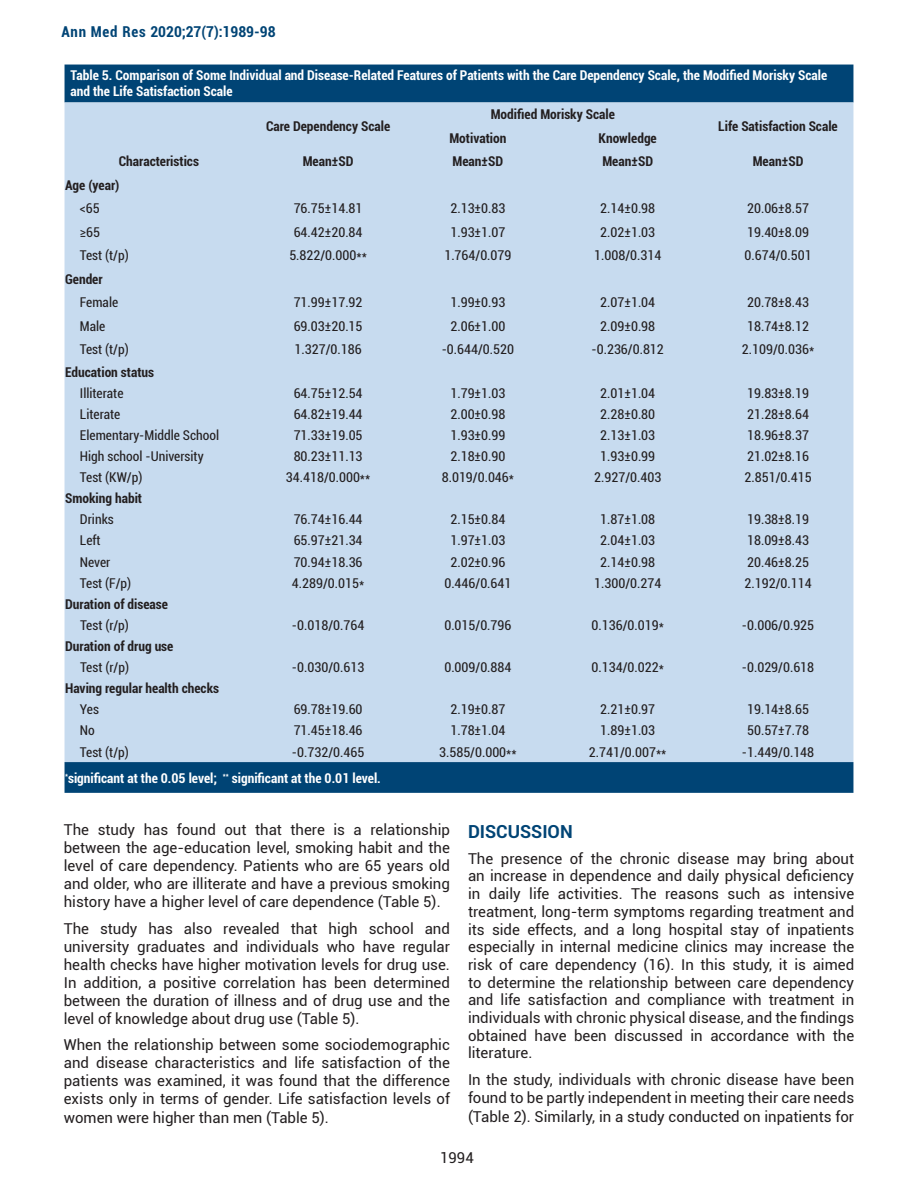
<style>
.page{position:relative;width:918px;height:1188px;background:#fff}
.page>*{position:absolute;margin:0;border:0;box-sizing:border-box;transform-origin:0 0}
.t1{font:700 18px "Roboto";color:#004475}
.t2{font:15px/17.7px "Roboto";color:#231f20;text-align:justify}
.t3{font:700 condensed 15px "Roboto";color:#004475}
.t4{font:condensed 13.5px "Roboto";color:#231f20}
.t5{font:700 condensed 13.5px "Roboto";color:#231f20}
.t6{font:700 condensed 13.5px/16.2px "Roboto";color:#fff}
</style>
<div class="page">
<div style="left:65px;top:65px;width:788px;height:728px;background:#004475"></div>
<div style="left:65px;top:102px;width:788px;height:660px;background:#c7dbef"></div>
<p class="t3" style="left:61px;top:21px;width:216px">Ann Med Res 2020;27(7):1989-98</p>
<p class="t6" style="left:71px;top:67px;width:758px">Table 5. Comparison of Some Individual and Disease-Related Features of Patients with the Care Dependency Scale, the Modified Morisky Scale and the Life Satisfaction Scale</p>
<p class="t5" style="left:266px;top:117px;width:126px">Care Dependency Scale</p>
<p class="t5" style="left:491px;top:105px;width:126px">Modified Morisky Scale</p>
<p class="t5" style="left:718px;top:117px;width:121px">Life Satisfaction Scale</p>
<p class="t5" style="left:449px;top:129px;width:59px">Motivation</p>
<p class="t5" style="left:599px;top:129px;width:60px">Knowledge</p>
<p class="t5" style="left:119px;top:152px;width:82px">Characteristics</p>
<p class="t5" style="left:303px;top:152px;width:52px">Mean±SD</p>
<p class="t5" style="left:453px;top:152px;width:52px">Mean±SD</p>
<p class="t5" style="left:602px;top:152px;width:52px">Mean±SD</p>
<p class="t5" style="left:753px;top:152px;width:52px">Mean±SD</p>
<p class="t5" style="left:65px;top:176px;width:56px">Age (year)</p>
<p class="t4" style="left:80px;top:199px;width:21px">&lt;65</p>
<p class="t4" style="left:294px;top:199px;width:70px">76.75±14.81</p>
<p class="t4" style="left:450px;top:199px;width:56px">2.13±0.83</p>
<p class="t4" style="left:600px;top:199px;width:56px">2.14±0.98</p>
<p class="t4" style="left:747px;top:199px;width:63px">20.06±8.57</p>
<p class="t4" style="left:80px;top:223px;width:22px">≥65</p>
<p class="t4" style="left:294px;top:223px;width:70px">64.42±20.84</p>
<p class="t4" style="left:450px;top:223px;width:56px">1.93±1.07</p>
<p class="t4" style="left:600px;top:223px;width:56px">2.02±1.03</p>
<p class="t4" style="left:747px;top:223px;width:63px">19.40±8.09</p>
<p class="t4" style="left:80px;top:246px;width:50px">Test (t/p)</p>
<p class="t4" style="left:289px;top:246px;width:79px">5.822/0.000**</p>
<p class="t4" style="left:444px;top:246px;width:69px">1.764/0.079</p>
<p class="t4" style="left:594px;top:246px;width:69px">1.008/0.314</p>
<p class="t4" style="left:745px;top:246px;width:69px">0.674/0.501</p>
<p class="t5" style="left:65px;top:269px;width:39px">Gender</p>
<p class="t4" style="left:80px;top:293px;width:40px">Female</p>
<p class="t4" style="left:294px;top:293px;width:70px">71.99±17.92</p>
<p class="t4" style="left:450px;top:293px;width:56px">1.99±0.93</p>
<p class="t4" style="left:600px;top:293px;width:56px">2.07±1.04</p>
<p class="t4" style="left:747px;top:293px;width:63px">20.78±8.43</p>
<p class="t4" style="left:80px;top:317px;width:27px">Male</p>
<p class="t4" style="left:294px;top:317px;width:70px">69.03±20.15</p>
<p class="t4" style="left:450px;top:317px;width:56px">2.06±1.00</p>
<p class="t4" style="left:600px;top:317px;width:56px">2.09±0.98</p>
<p class="t4" style="left:747px;top:317px;width:63px">18.74±8.12</p>
<p class="t4" style="left:80px;top:340px;width:50px">Test (t/p)</p>
<p class="t4" style="left:295px;top:340px;width:69px">1.327/0.186</p>
<p class="t4" style="left:442px;top:340px;width:74px">-0.644/0.520</p>
<p class="t4" style="left:592px;top:340px;width:74px">-0.236/0.812</p>
<p class="t4" style="left:742px;top:340px;width:74px">2.109/0.036*</p>
<p class="t5" style="left:65px;top:362px;width:90px">Education status</p>
<p class="t4" style="left:80px;top:383px;width:45px">Illiterate</p>
<p class="t4" style="left:294px;top:383px;width:70px">64.75±12.54</p>
<p class="t4" style="left:450px;top:383px;width:56px">1.79±1.03</p>
<p class="t4" style="left:600px;top:383px;width:56px">2.01±1.04</p>
<p class="t4" style="left:747px;top:383px;width:63px">19.83±8.19</p>
<p class="t4" style="left:80px;top:405px;width:42px">Literate</p>
<p class="t4" style="left:294px;top:405px;width:70px">64.82±19.44</p>
<p class="t4" style="left:450px;top:405px;width:56px">2.00±0.98</p>
<p class="t4" style="left:600px;top:405px;width:56px">2.28±0.80</p>
<p class="t4" style="left:747px;top:405px;width:63px">21.28±8.64</p>
<p class="t4" style="left:80px;top:426px;width:141px">Elementary-Middle School</p>
<p class="t4" style="left:294px;top:426px;width:70px">71.33±19.05</p>
<p class="t4" style="left:450px;top:426px;width:56px">1.93±0.99</p>
<p class="t4" style="left:600px;top:426px;width:56px">2.13±1.03</p>
<p class="t4" style="left:747px;top:426px;width:63px">18.96±8.37</p>
<p class="t4" style="left:80px;top:447px;width:125px">High school -University</p>
<p class="t4" style="left:294px;top:447px;width:70px">80.23±11.13</p>
<p class="t4" style="left:450px;top:447px;width:56px">2.18±0.90</p>
<p class="t4" style="left:600px;top:447px;width:56px">1.93±0.99</p>
<p class="t4" style="left:747px;top:447px;width:63px">21.02±8.16</p>
<p class="t4" style="left:80px;top:468px;width:64px">Test (KW/p)</p>
<p class="t4" style="left:286px;top:468px;width:86px">34.418/0.000**</p>
<p class="t4" style="left:442px;top:468px;width:74px">8.019/0.046*</p>
<p class="t4" style="left:594px;top:468px;width:69px">2.927/0.403</p>
<p class="t4" style="left:745px;top:468px;width:69px">2.851/0.415</p>
<p class="t5" style="left:65px;top:489px;width:79px">Smoking habit</p>
<p class="t4" style="left:80px;top:510px;width:35px">Drinks</p>
<p class="t4" style="left:294px;top:510px;width:70px">76.74±16.44</p>
<p class="t4" style="left:450px;top:510px;width:56px">2.15±0.84</p>
<p class="t4" style="left:600px;top:510px;width:56px">1.87±1.08</p>
<p class="t4" style="left:747px;top:510px;width:63px">19.38±8.19</p>
<p class="t4" style="left:80px;top:531px;width:22px">Left</p>
<p class="t4" style="left:294px;top:531px;width:70px">65.97±21.34</p>
<p class="t4" style="left:450px;top:531px;width:56px">1.97±1.03</p>
<p class="t4" style="left:600px;top:531px;width:56px">2.04±1.03</p>
<p class="t4" style="left:747px;top:531px;width:63px">18.09±8.43</p>
<p class="t4" style="left:80px;top:552px;width:32px">Never</p>
<p class="t4" style="left:294px;top:552px;width:70px">70.94±18.36</p>
<p class="t4" style="left:450px;top:552px;width:56px">2.02±0.96</p>
<p class="t4" style="left:600px;top:552px;width:56px">2.14±0.98</p>
<p class="t4" style="left:747px;top:552px;width:63px">20.46±8.25</p>
<p class="t4" style="left:80px;top:573px;width:53px">Test (F/p)</p>
<p class="t4" style="left:292px;top:573px;width:74px">4.289/0.015*</p>
<p class="t4" style="left:444px;top:573px;width:69px">0.446/0.641</p>
<p class="t4" style="left:594px;top:573px;width:69px">1.300/0.274</p>
<p class="t4" style="left:745px;top:573px;width:69px">2.192/0.114</p>
<p class="t5" style="left:65px;top:594px;width:104px">Duration of disease</p>
<p class="t4" style="left:80px;top:616px;width:50px">Test (r/p)</p>
<p class="t4" style="left:292px;top:616px;width:74px">-0.018/0.764</p>
<p class="t4" style="left:444px;top:616px;width:69px">0.015/0.796</p>
<p class="t4" style="left:592px;top:616px;width:74px">0.136/0.019*</p>
<p class="t4" style="left:742px;top:616px;width:74px">-0.006/0.925</p>
<p class="t5" style="left:65px;top:637px;width:110px">Duration of drug use</p>
<p class="t4" style="left:80px;top:658px;width:50px">Test (r/p)</p>
<p class="t4" style="left:292px;top:658px;width:74px">-0.030/0.613</p>
<p class="t4" style="left:444px;top:658px;width:69px">0.009/0.884</p>
<p class="t4" style="left:592px;top:658px;width:74px">0.134/0.022*</p>
<p class="t4" style="left:742px;top:658px;width:74px">-0.029/0.618</p>
<p class="t5" style="left:65px;top:679px;width:155px">Having regular health checks</p>
<p class="t4" style="left:80px;top:700px;width:21px">Yes</p>
<p class="t4" style="left:294px;top:700px;width:70px">69.78±19.60</p>
<p class="t4" style="left:450px;top:700px;width:56px">2.19±0.87</p>
<p class="t4" style="left:600px;top:700px;width:56px">2.21±0.97</p>
<p class="t4" style="left:747px;top:700px;width:63px">19.14±8.65</p>
<p class="t4" style="left:80px;top:721px;width:16px">No</p>
<p class="t4" style="left:294px;top:721px;width:70px">71.45±18.46</p>
<p class="t4" style="left:450px;top:721px;width:56px">1.78±1.04</p>
<p class="t4" style="left:600px;top:721px;width:56px">1.89±1.03</p>
<p class="t4" style="left:747px;top:721px;width:63px">50.57±7.78</p>
<p class="t4" style="left:80px;top:742px;width:50px">Test (t/p)</p>
<p class="t4" style="left:292px;top:742px;width:74px">-0.732/0.465</p>
<p class="t4" style="left:439px;top:742px;width:79px">3.585/0.000**</p>
<p class="t4" style="left:589px;top:742px;width:79px">2.741/0.007**</p>
<p class="t4" style="left:742px;top:742px;width:74px">-1.449/0.148</p>
<p class="t6" style="left:65px;top:769px;width:317px"><sup>*</sup>significant at the 0.05 level; <sup>**</sup> significant at the 0.01 level.</p>
<p class="t2" style="left:64px;top:820px;width:388px">The study has found out that there is a relationship between the age-education level, smoking habit and the level of care dependency. Patients who are 65 years old and older, who are illiterate and have a previous smoking history have a higher level of care dependence (Table 5).</p>
<p class="t2" style="left:64px;top:919px;width:388px">The study has also revealed that high school and university graduates and individuals who have regular health checks have higher motivation levels for drug use.<br>In addition, a positive correlation has been determined between the duration of illness and of drug use and the level of knowledge about drug use (Table 5).</p>
<p class="t2" style="left:64px;top:1035px;width:388px;line-height:18.1px">When the relationship between some sociodemographic and disease characteristics and life satisfaction of the patients was examined, it was found that the difference exists only in terms of gender. Life satisfaction levels of women were higher than men (Table 5).</p>
<p class="t1" style="left:468px;top:818px;width:106px">DISCUSSION</p>
<p class="t2" style="left:468px;top:849px;width:388px">The presence of the chronic disease may bring about an increase in dependence and daily physical deficiency in daily life activities. The reasons such as intensive treatment, long-term symptoms regarding treatment and its side effects, and a long hospital stay of inpatients especially in internal medicine clinics may increase the risk of care dependency (16). In this study, it is aimed to determine the relationship between care dependency and life satisfaction and compliance with treatment in individuals with chronic physical disease, and the findings obtained have been discussed in accordance with the literature.</p>
<p class="t2" style="left:468px;top:1069px;width:388px;line-height:18.8px">In the study, individuals with chronic disease have been found to be partly independent in meeting their care needs (Table 2). Similarly, in a study conducted on inpatients for</p>
<p class="t2" style="left:440px;top:1148px;width:35px">1994</p>
</div>
